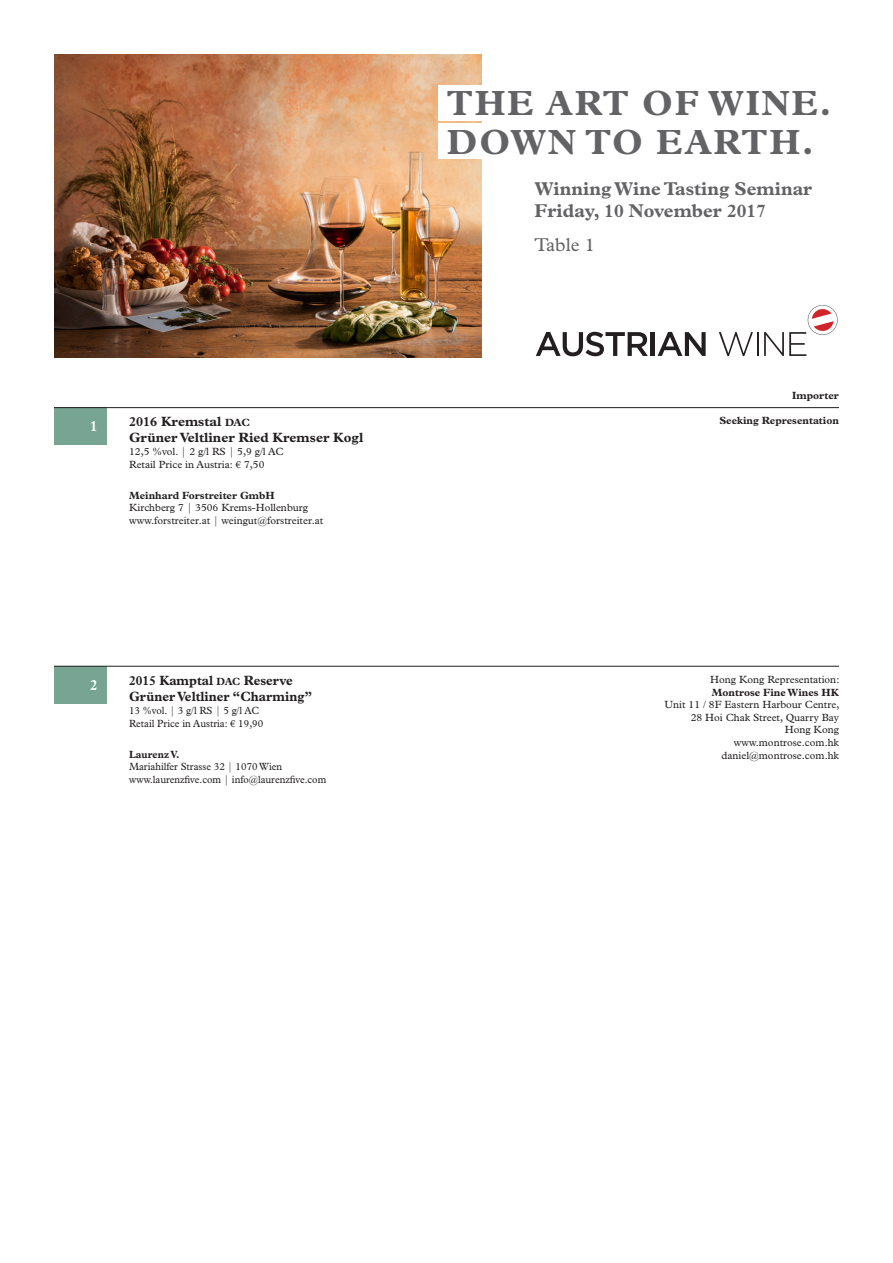
<style>
.page{position:relative;width:893px;height:1263px;background:#fff}
.page>*{position:absolute;margin:0;border:0;box-sizing:border-box;transform-origin:0 0}
.t1{font:700 35.1px "Plantin MT Pro";letter-spacing:.05em;color:#636366}
.t2{font:700 18.6px "Plantin MT Pro";color:#636366}
.t3{font:18.6px "Plantin MT Pro";color:#636366}
.t4{font:700 15px "Plantin MT Pro";color:#fff;scale:.95 1}
.t5{font:700 13.5px "Plantin MT Pro";color:#231f20;scale:.95 1}
.t6{font:700 13.5px "Plantin MT Pro";color:#231f20}
.t7{font:10.5px "Plantin MT Pro";color:#231f20}
.t8{font:10.5px "Plantin MT Pro";color:#231f20;scale:.95 1}
.t9{font:700 10.5px "Plantin MT Pro";color:#231f20}
.t10{font:700 10.5px "Plantin MT Pro";color:#231f20;scale:.95 1}
.s1{font-size:10.5px}
</style>
<div class="page">
<img style="left:54px;top:54px;width:428px;height:303px">
<svg style="left:536px;top:332px;width:112px;height:24px"></svg>
<hr style="left:651px;top:332px;width:4px;height:24px;background:#231f20">
<svg style="left:658px;top:332px;width:48px;height:24px"></svg>
<svg style="left:719px;top:332px;width:39px;height:24px"></svg>
<svg style="left:764px;top:305px;width:74px;height:51px"></svg>
<div style="left:438px;top:85px;width:400px;height:35px;background:#fff"></div>
<div style="left:438px;top:124px;width:383px;height:35px;background:#fff"></div>
<div style="left:54px;top:666px;width:52px;height:37px;background:#78a494"></div>
<hr style="left:54px;top:666px;width:785px;height:1px;background:#231f20">
<div style="left:54px;top:407px;width:52px;height:38px;background:#78a494"></div>
<hr style="left:54px;top:407px;width:785px;height:1px;background:#231f20">
<p class="t4" style="left:90px;top:417px;width:9px">1</p>
<p class="t6" style="left:129px;top:414px;width:122px">2016 Kremstal <span class="s1">DAC</span></p>
<p class="t6" style="left:129px;top:430px;width:236px">Grüner Veltliner Ried Kremser Kogl</p>
<p class="t7" style="left:129px;top:445px;width:156px">12,5 %vol. | 2 g/l RS | 5,9 g/l AC</p>
<p class="t7" style="left:129px;top:458px;width:137px">Retail Price in Austria: € 7,50</p>
<p class="t9" style="left:129px;top:489px;width:147px">Meinhard Forstreiter GmbH</p>
<p class="t7" style="left:129px;top:502px;width:180px">Kirchberg 7 | 3506 Krems-Hollenburg</p>
<p class="t7" style="left:129px;top:514px;width:196px">www.forstreiter.at | weingut@forstreiter.at</p>
<p class="t4" style="left:90px;top:676px;width:9px">2</p>
<p class="t5" style="left:129px;top:672px;width:174px">2015 Kamptal <span class="s1">DAC</span> Reserve</p>
<p class="t5" style="left:129px;top:689px;width:194px">Grüner Veltliner “Charming”</p>
<p class="t8" style="left:129px;top:704px;width:138px">13 %vol. | 3 g/l RS | 5 g/l AC</p>
<p class="t8" style="left:129px;top:717px;width:143px">Retail Price in Austria: € 19,90</p>
<p class="t10" style="left:129px;top:748px;width:55px">Laurenz V.</p>
<p class="t8" style="left:129px;top:761px;width:163px">Mariahilfer Strasse 32 | 1070 Wien</p>
<p class="t8" style="left:129px;top:773px;width:209px">www.laurenzfive.com | info@laurenzfive.com</p>
<p class="t1" style="left:447px;top:82px;width:386px">THE ART OF WINE.</p>
<p class="t1" style="left:447px;top:121px;width:369px">DOWN TO EARTH.</p>
<p class="t2" style="left:534px;top:178px;width:279px">Winning Wine Tasting Seminar</p>
<p class="t2" style="left:534px;top:200px;width:233px">Friday, 10 November 2017</p>
<p class="t3" style="left:534px;top:234px;width:62px">Table 1</p>
<p class="t9" style="left:792px;top:389px;width:48px">Importer</p>
<p class="t9" style="left:719px;top:414px;width:121px">Seeking Representation</p>
<p class="t7" style="left:710px;top:673px;width:131px">Hong Kong Representation:</p>
<p class="t9" style="left:712px;top:686px;width:129px">Montrose Fine Wines HK</p>
<p class="t7" style="left:664px;top:699px;width:176px">Unit 11 / 8F Eastern Harbour Centre,</p>
<p class="t7" style="left:691px;top:711px;width:150px">28 Hoi Chak Street, Quarry Bay</p>
<p class="t7" style="left:785px;top:724px;width:56px">Hong Kong</p>
<p class="t7" style="left:734px;top:736px;width:107px">www.montrose.com.hk</p>
<p class="t7" style="left:721px;top:749px;width:119px">daniel@montrose.com.hk</p>
</div>
